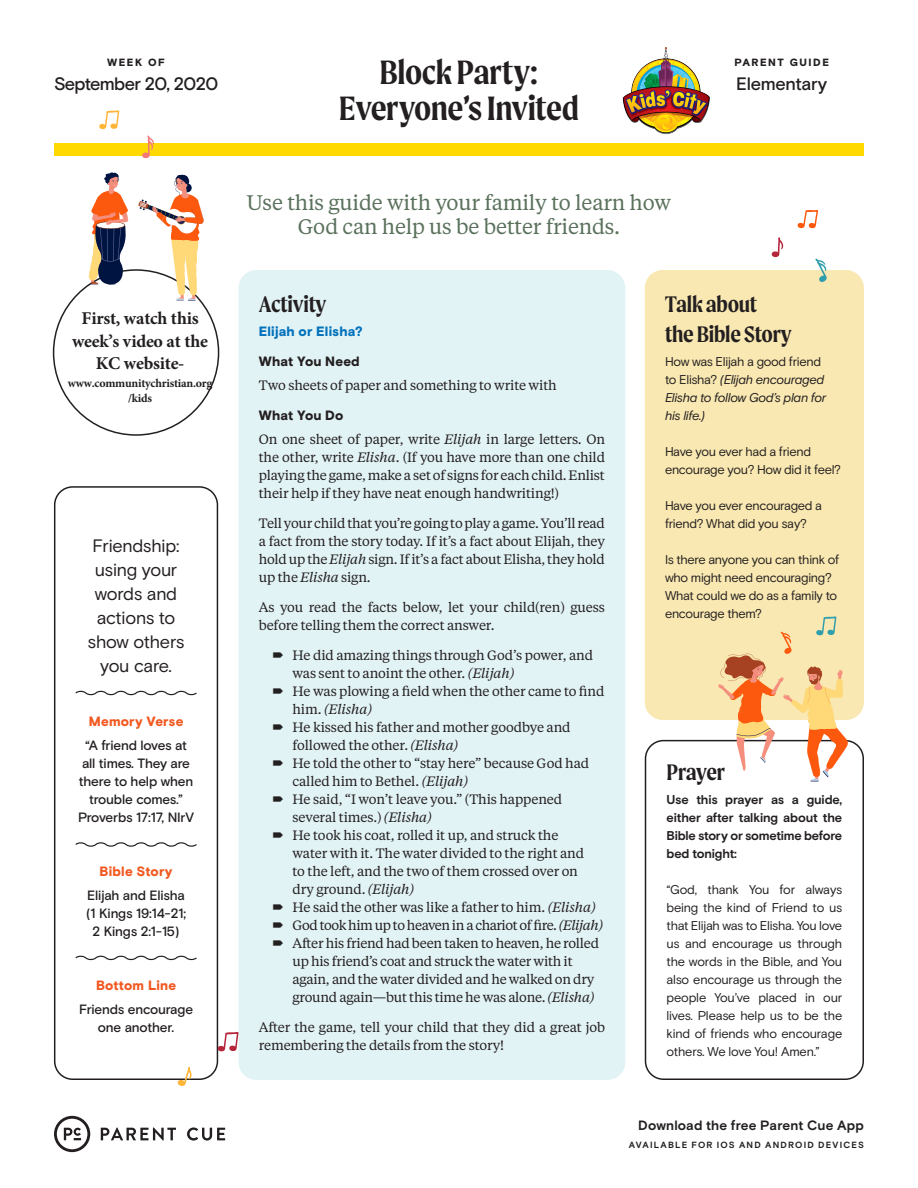
<style>
.page{position:relative;width:918px;height:1188px;background:#fff}
.page>*{position:absolute;margin:0;border:0;box-sizing:border-box;transform-origin:0 0}
.t1{font:600 36px/36px "Moret";letter-spacing:-.01em;color:#231f20;text-align:center}
.t2{font:600 24px/30px "Moret";letter-spacing:-.01em;color:#231f20}
.t3{font:21px/24px "Tiempos Text";letter-spacing:-.01em;color:#5a715c;text-align:center}
.t4{font:18px/24px "Basis Grotesque";letter-spacing:-.015em;color:#231f20;text-align:center}
.t5{font:700 18px/22.5px "Minion Pro";letter-spacing:-.015em;color:#231f20;text-align:center}
.t6{font:500 18px "Basis Grotesque";letter-spacing:-.035em;color:#231f20}
.t7{font:500 18px "Basis Grotesque";letter-spacing:-.015em;color:#231f20}
.t8{font:13.5px/18px "Tiempos Text";letter-spacing:-.01em;color:#231f20}
.t9{font:500 13.5px/18px "Basis Grotesque";letter-spacing:-.015em;color:#231f20;text-align:center}
.t10{font:900 13.5px "Basis Grotesque";letter-spacing:.015em;color:#f15921}
.t11{font:700 13.5px "Basis Grotesque";letter-spacing:.01em;color:#231f20}
.t12{font:900 13.5px "Basis Grotesque";letter-spacing:.01em;color:#231f20}
.t13{font:900 13.5px "Basis Grotesque";letter-spacing:.015em;color:#0071bb}
.t14{font:12.75px/18px "Basis Grotesque";letter-spacing:-.025em;color:#231f20}
.t15{font:700 12.75px/18px "Basis Grotesque";letter-spacing:-.015em;color:#231f20;text-align:justify}
.t16{font:italic 12.75px/18px "Basis Grotesque";letter-spacing:-.02em;color:#231f20}
.t17{font:700 12px/15px "Minion Pro";letter-spacing:-.02em;color:#231f20;text-align:center}
.t18{font:900 10.5px "Basis Grotesque";letter-spacing:.145em;color:#231f20}
.t19{font:700 9px "Basis Grotesque";letter-spacing:.135em;color:#231f20}
.s1{font-style:italic}
.s2{font-style:normal}
</style>
<div class="page">
<div style="left:645px;top:270px;width:219px;height:450px;background:#f9e8b1;border-radius:18px"></div>
<svg style="left:101px;top:1127px;width:75px;height:14px"></svg>
<svg style="left:187px;top:1127px;width:38px;height:14px"></svg>
<svg style="left:54px;top:1116px;width:36px;height:36px"></svg>
<div style="left:54px;top:144px;width:810px;height:12px;background:#ffd900"></div>
<div style="left:645px;top:740px;width:219px;height:340px;border:2px solid #231f20;border-radius:18px"></div>
<div style="left:239px;top:270px;width:386px;height:810px;background:#e2f3f6;border-radius:18px"></div>
<div style="left:54px;top:486px;width:164px;height:594px;border:2px solid #231f20;border-radius:18px"></div>
<svg style="left:75px;top:690px;width:122px;height:6px"></svg>
<svg style="left:75px;top:842px;width:122px;height:5px"></svg>
<svg style="left:75px;top:955px;width:122px;height:6px"></svg>
<svg style="left:99px;top:110px;width:20px;height:19px"></svg>
<svg style="left:142px;top:135px;width:12px;height:23px"></svg>
<svg style="left:88px;top:172px;width:40px;height:113px"></svg>
<svg style="left:138px;top:175px;width:66px;height:126px"></svg>
<svg style="left:815px;top:258px;width:12px;height:24px"></svg>
<svg style="left:217px;top:1032px;width:22px;height:19px"></svg>
<svg style="left:177px;top:1067px;width:15px;height:19px"></svg>
<svg style="left:797px;top:210px;width:21px;height:18px"></svg>
<svg style="left:771px;top:237px;width:13px;height:20px"></svg>
<svg style="left:718px;top:616px;width:130px;height:166px"></svg>
<img style="left:622px;top:47px;width:88px;height:87px">
<p class="t18" style="left:107px;top:56px;width:59px">WEEK OF</p>
<h3 class="t6" style="left:54px;top:73px;width:166px">September 20, 2020</h3>
<h3 class="t5" style="left:72px;top:307px;width:137px">First, watch this week’s video at the<br>KC website-</h3>
<p class="t17" style="left:68px;top:376px;width:146px">www.communitychristian.org /kids</p>
<h3 class="t4" style="left:88px;top:534px;width:98px">Friendship: using your words and actions to show others you care.</h3>
<p class="t10" style="left:89px;top:713px;width:96px">Memory Verse</p>
<p class="t9" style="left:78px;top:737px;width:118px">“A friend loves at all times. They are there to help when trouble comes.”<br>Proverbs 17:17, NIrV</p>
<p class="t10" style="left:100px;top:863px;width:74px">Bible Story</p>
<p class="t9" style="left:86px;top:887px;width:102px">Elijah and Elisha (1 Kings 19:14-21;<br>2 Kings 2:1-15)</p>
<p class="t10" style="left:96px;top:977px;width:82px">Bottom Line</p>
<p class="t9" style="left:79px;top:1001px;width:116px">Friends encourage one another.</p>
<h1 class="t1" style="left:339px;top:54px;width:242px">Block Party:<br>Everyone’s Invited</h1>
<h3 class="t3" style="left:247px;top:190px;width:426px">Use this guide with your family to learn how<br>God can help us be better friends.</h3>
<p class="t18" style="left:735px;top:56px;width:96px">PARENT GUIDE</p>
<h3 class="t7" style="left:736px;top:73px;width:93px">Elementary</h3>
<h2 class="t2" style="left:259px;top:289px;width:69px">Activity</h2>
<p class="t13" style="left:259px;top:323px;width:105px">Elijah or Elisha?</p>
<p class="t12" style="left:259px;top:353px;width:102px">What You Need</p>
<p class="t8" style="left:259px;top:376px;width:300px">Two sheets of paper and something to write with</p>
<p class="t12" style="left:259px;top:407px;width:86px">What You Do</p>
<p class="t8" style="left:259px;top:430px;width:348px;text-align:justify">On one sheet of paper, write <span class="s1">Elijah</span> in large letters. On the other, write <span class="s1">Elisha</span>. (If you have more than one child playing the game, make a set of signs for each child. Enlist their help if they have neat enough handwriting!)</p>
<p class="t8" style="left:259px;top:514px;width:348px;text-align:justify">Tell your child that you’re going to play a game. You’ll read a fact from the story today. If it’s a fact about Elijah, they hold up the <span class="s1">Elijah</span> sign. If it’s a fact about Elisha, they hold up the <span class="s1">Elisha</span> sign.</p>
<p class="t8" style="left:259px;top:598px;width:348px">As you read the facts below, let your child(ren) guess before telling them the correct answer.</p>
<p class="t8" style="left:293px;top:646px;width:314px">He did amazing things through God’s power, and was sent to anoint the other. <span class="s1">(Elijah)<br></span>He was plowing a field when the other came to find him. <span class="s1">(Elisha)<br></span>He kissed his father and mother goodbye and followed the other. <span class="s1">(Elisha)<br></span>He told the other to “stay here” because God had called him to Bethel. <span class="s1">(Elijah)<br></span>He said, “I won’t leave you.” (This happened several times.) <span class="s1">(Elisha)<br></span>He took his coat, rolled it up, and struck the<br>water with it. The water divided to the right and<br>to the left, and the two of them crossed over on<br>dry ground. <span class="s1">(Elijah)<br></span>He said the other was like a father to him. <span class="s1">(Elisha)<br></span>God took him up to heaven in a chariot of fire. <span class="s1">(Elijah)<br></span>After his friend had been taken to heaven, he rolled up his friend’s coat and struck the water with it again, and the water divided and he walked on dry ground again—but this time he was alone. <span class="s1">(Elisha)</span></p>
<p class="t8" style="left:259px;top:1017px;width:348px">After the game, tell your child that they did a great job remembering the details from the story!</p>
<h2 class="t2" style="left:665px;top:289px;width:128px">Talk about the Bible Story</h2>
<p class="t16" style="left:665px;top:353px;width:163px"><span class="s2">How was Elijah a good friend to Elisha?</span> (Elijah encouraged<br>Elisha to follow God’s plan for his life.)</p>
<p class="t14" style="left:665px;top:443px;width:178px">Have you ever had a friend encourage you? How did it feel?</p>
<p class="t14" style="left:665px;top:497px;width:159px">Have you ever encouraged a friend? What did you say?</p>
<p class="t14" style="left:665px;top:551px;width:176px">Is there anyone you can think of who might need encouraging?<br>What could we do as a family to encourage them?</p>
<h2 class="t2" style="left:667px;top:757px;width:60px">Prayer</h2>
<p class="t15" style="left:667px;top:791px;width:177px">Use this prayer as a guide, either after talking about the Bible story or sometime before bed tonight:</p>
<p class="t14" style="left:667px;top:881px;width:177px;text-align:justify">“God, thank You for always being the kind of Friend to us that Elijah was to Elisha. You love us and encourage us through the words in the Bible, and You also encourage us through the people You’ve placed in our lives. Please help us to be the kind of friends who encourage others. We love You! Amen.”</p>
<p class="t11" style="left:638px;top:1117px;width:227px">Download the free Parent Cue App</p>
<p class="t19" style="left:629px;top:1140px;width:237px">AVAILABLE FOR IOS AND ANDROID DEVICES</p>
</div>
